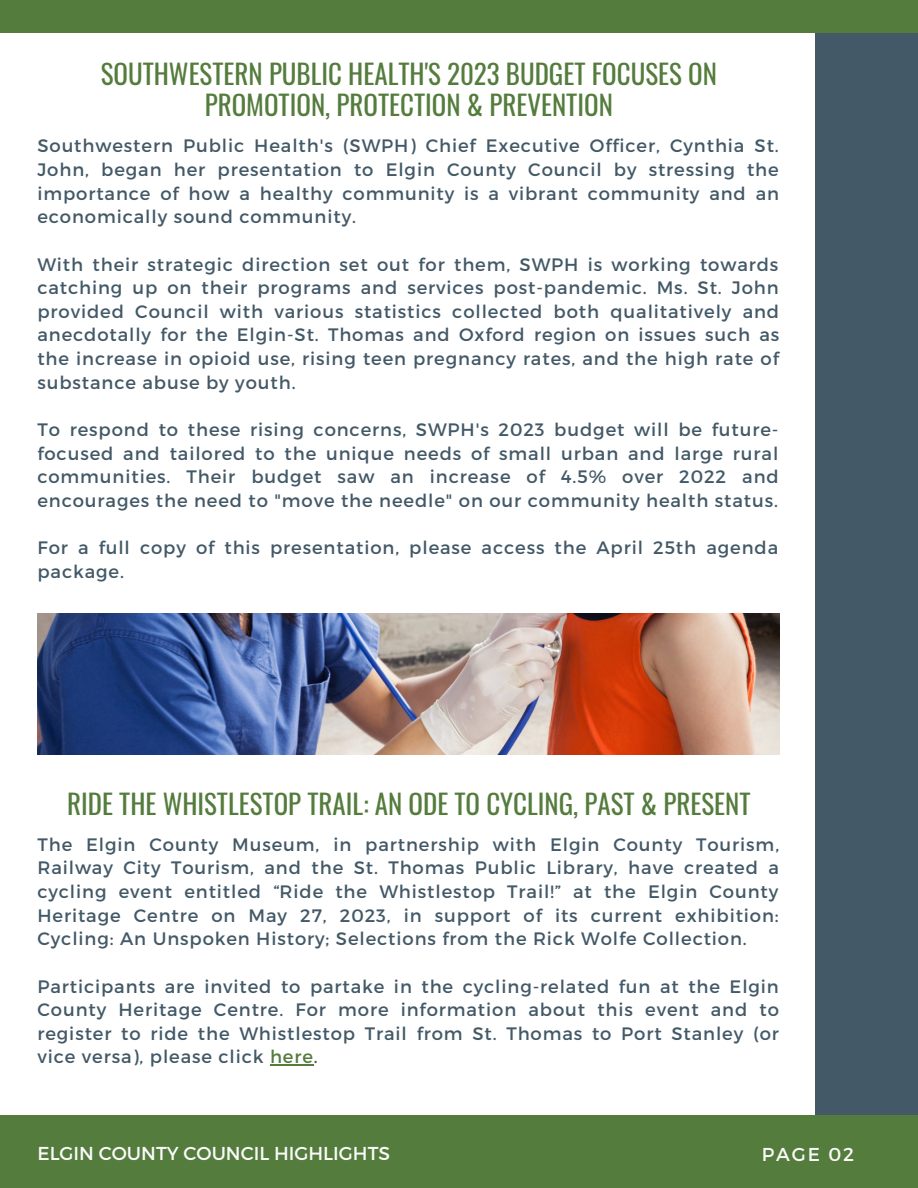
<style>
.page{position:relative;width:918px;height:1188px;background:#fff}
.page>*{position:absolute;margin:0;border:0;box-sizing:border-box;transform-origin:0 0}
.t1{font:27px/31.5px "Oswald";color:#547c3c;text-align:center}
.t2{font:18.75px "Montserrat";color:#fafafa}
.t3{font:18.6px "Montserrat";letter-spacing:.1em;color:#fafafa}
.t4{font:18px/23.7px "Montserrat";letter-spacing:.05em;color:#435967;text-align:justify}
.s1{color:#547c3c}
</style>
<div class="page">
<div style="left:815px;top:0;width:103px;height:1149px;background:#435967"></div>
<div style="left:0;top:1115px;width:918px;height:73px;background:#547c3c"></div>
<img style="left:37px;top:614px;width:743px;height:141px">
<div style="left:0;top:0;width:918px;height:33px;background:#547c3c"></div>
<hr style="left:270px;top:1065px;width:44px;height:1px;background:#547c3c">
<h1 class="t1" style="left:101px;top:57px;width:618px">SOUTHWESTERN PUBLIC HEALTH'S 2023 BUDGET FOCUSES ON<br>PROMOTION, PROTECTION &amp; PREVENTION</h1>
<p class="t4" style="left:37px;top:133px;width:743px">Southwestern Public Health's (SWPH) Chief Executive Officer, Cynthia St.<br>John, began her presentation to Elgin County Council by stressing the importance of how a healthy community is a vibrant community and an economically sound community.</p>
<p class="t4" style="left:37px;top:251px;width:743px">With their strategic direction set out for them, SWPH is working towards catching up on their programs and services post-pandemic. Ms. St. John provided Council with various statistics collected both qualitatively and anecdotally for the Elgin-St. Thomas and Oxford region on issues such as the increase in opioid use, rising teen pregnancy rates, and the high rate of substance abuse by youth.</p>
<p class="t4" style="left:37px;top:417px;width:743px">To respond to these rising concerns, SWPH's 2023 budget will be future&shy;focused and tailored to the unique needs of small urban and large rural communities. Their budget saw an increase of 4.5% over 2022 and encourages the need to "move the needle" on our community health status.</p>
<p class="t4" style="left:37px;top:535px;width:742px">For a full copy of this presentation, please access the April 25th agenda package.</p>
<h1 class="t1" style="left:67px;top:787px;width:685px">RIDE THE WHISTLESTOP TRAIL: AN ODE TO CYCLING, PAST &amp; PRESENT</h1>
<p class="t4" style="left:37px;top:832px;width:743px">The Elgin County Museum, in partnership with Elgin County Tourism, Railway City Tourism, and the St. Thomas Public Library, have created a cycling event entitled “Ride the Whistlestop Trail!” at the Elgin County Heritage Centre on May 27, 2023, in support of its current exhibition:<br>Cycling: An Unspoken History; Selections from the Rick Wolfe Collection.</p>
<p class="t4" style="left:37px;top:973px;width:743px">Participants are invited to partake in the cycling-related fun at the Elgin County Heritage Centre. For more information about this event and to register to ride the Whistlestop Trail from St. Thomas to Port Stanley (or vice versa), please click <span class="s1">here</span>.</p>
<p class="t2" style="left:37px;top:1141px;width:354px">ELGIN COUNTY COUNCIL HIGHLIGHTS</p>
<p class="t3" style="left:762px;top:1142px;width:94px">PAGE 02</p>
</div>
